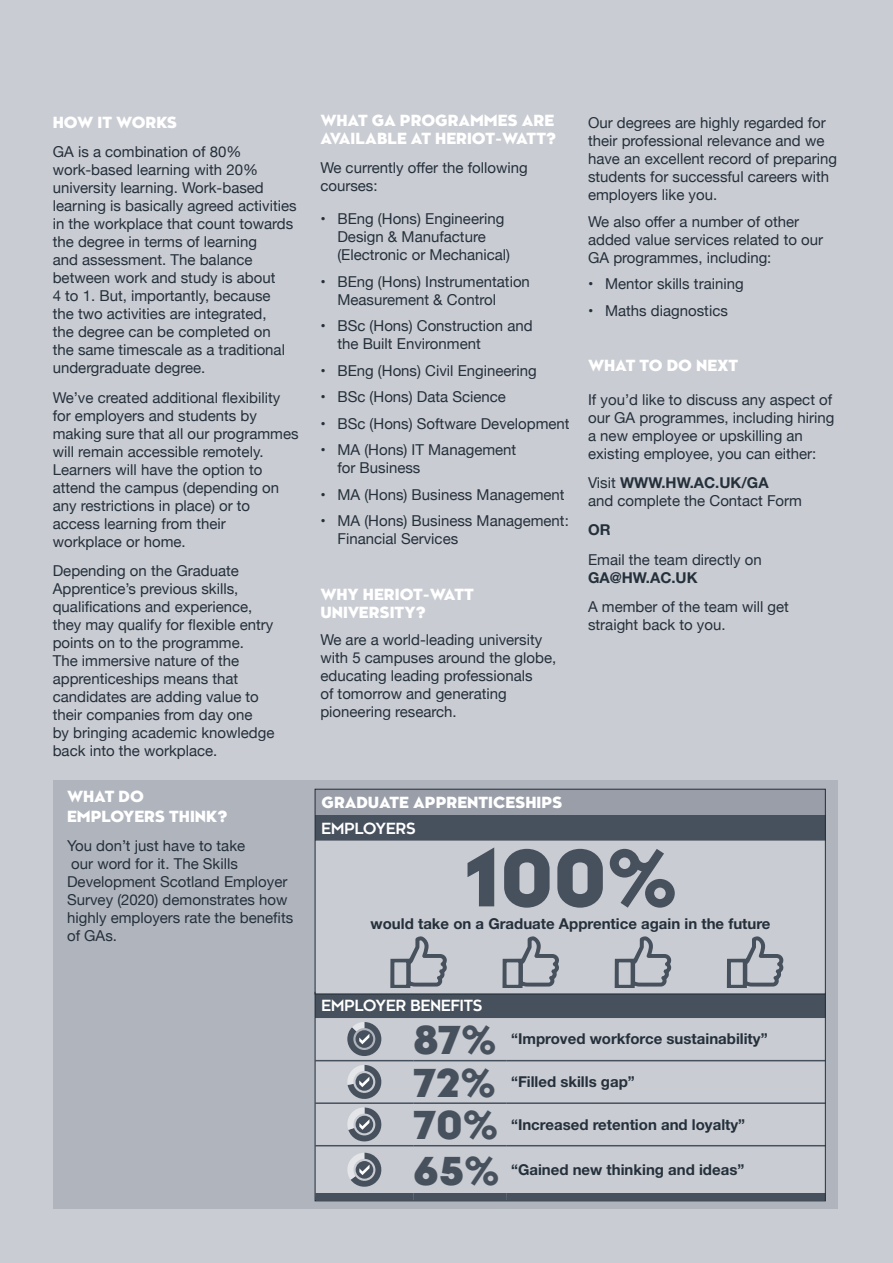
<style>
.page{position:relative;width:893px;height:1263px;background:#c9ccd2}
.page>*{position:absolute;margin:0;border:0;box-sizing:border-box;transform-origin:0 0}
.t1{font:800 75px "Kessel 105";color:#47515d}
.t2{font:800 37.5px "Kessel 105";letter-spacing:-.015em;color:#47515d}
.t3{font:15px/18px "Helvetica Neue";color:#25303b}
.t4{font:700 15px "Helvetica Neue LT Std";color:#25303b}
.t5{font:800 15px/18px "Kessel 105";color:#fff}
.t6{font:700 15px "Kessel 105";color:#fff}
.s1{font-family:"Helvetica Neue";font-weight:400}
</style>
<div class="page">
<div style="left:53px;top:780px;width:785px;height:429px;background:#b0b4bd"></div>
<div style="left:315px;top:993px;width:511px;height:25px;background:#47515d"></div>
<div style="left:317px;top:1018px;width:507px;height:175px;background:#c9ccd2"></div>
<hr style="left:315px;top:1060px;width:98px;height:1px;background:#47515d">
<hr style="left:413px;top:1060px;width:94px;height:1px;background:#47515d">
<hr style="left:507px;top:1060px;width:319px;height:1px;background:#47515d">
<hr style="left:315px;top:1102px;width:98px;height:2px;background:#47515d">
<hr style="left:413px;top:1102px;width:94px;height:2px;background:#47515d">
<hr style="left:507px;top:1102px;width:319px;height:2px;background:#47515d">
<hr style="left:315px;top:1145px;width:98px;height:1px;background:#47515d">
<hr style="left:413px;top:1145px;width:94px;height:1px;background:#47515d">
<hr style="left:507px;top:1145px;width:319px;height:1px;background:#47515d">
<div style="left:315px;top:1193px;width:98px;height:7px;background:#47515d"></div>
<div style="left:413px;top:1193px;width:94px;height:7px;background:#47515d"></div>
<div style="left:507px;top:1193px;width:319px;height:7px;background:#47515d"></div>
<svg style="left:347px;top:1022px;width:34px;height:34px"></svg>
<svg style="left:347px;top:1065px;width:36px;height:35px"></svg>
<svg style="left:347px;top:1107px;width:36px;height:36px"></svg>
<svg style="left:347px;top:1153px;width:37px;height:36px"></svg>
<div style="left:315px;top:789px;width:511px;height:26px;background:#999ea8"></div>
<div style="left:315px;top:815px;width:511px;height:25px;background:#47515d"></div>
<div style="left:317px;top:840px;width:507px;height:152px;background:#c9ccd2"></div>
<div style="left:315px;top:789px;width:511px;height:205px;border:1px solid #25303b"></div>
<svg style="left:353px;top:919px;width:95px;height:70px;background:#b8bcc3"></svg>
<svg style="left:689px;top:919px;width:96px;height:70px;background:#b8bcc3"></svg>
<svg style="left:577px;top:919px;width:96px;height:70px;background:#b8bcc3"></svg>
<svg style="left:465px;top:919px;width:95px;height:70px;background:#b8bcc3"></svg>
<p class="t5" style="left:53px;top:114px;width:126px">HOW IT WORKS</p>
<p class="t3" style="left:53px;top:144px;width:245px">GA is a combination of 80% work-based learning with 20% university learning. Work-based learning is basically agreed activities in the workplace that count towards the degree in terms of learning<br>and assessment. The balance between work and study is about<br>4 to 1. But, importantly, because<br>the two activities are integrated,<br>the degree can be completed on<br>the same timescale as a traditional undergraduate degree.</p>
<p class="t3" style="left:53px;top:389px;width:247px">We’ve created additional flexibility for employers and students by making sure that all our programmes will remain accessible remotely.<br>Learners will have the option to attend the campus (depending on any restrictions in place) or to access learning from their workplace or home.</p>
<p class="t3" style="left:53px;top:562px;width:223px">Depending on the Graduate<br>Apprentice’s previous skills, qualifications and experience, they may qualify for flexible entry points on to the programme.<br>The immersive nature of the apprenticeships means that candidates are adding value to their companies from day one<br>by bringing academic knowledge back into the workplace.</p>
<p class="t5" style="left:67px;top:787px;width:162px;line-height:19.8px">WHAT DO<br>EMPLOYERS THINK?</p>
<p class="t3" style="left:67px;top:838px;width:228px">You don’t just have to take<br>our word for it. The Skills<br>Development Scotland Employer<br>Survey (2020) demonstrates how highly employers rate the benefits of GAs.</p>
<p class="t5" style="left:320px;top:111px;width:237px">WHAT GA PROGRAMMES ARE<br>AVAILABLE AT HERIOT-WATT?</p>
<p class="t3" style="left:320px;top:159px;width:209px">We currently offer the following courses:</p>
<p class="t3" style="left:337px;top:211px;width:174px;text-indent:-17px">• BEng (Hons) Engineering<br>Design &amp; Manufacture (Electronic or Mechanical)</p>
<p class="t3" style="left:337px;top:273px;width:194px;text-indent:-17px">• BEng (Hons) Instrumentation<br>Measurement &amp; Control</p>
<p class="t3" style="left:337px;top:318px;width:197px;text-indent:-17px">• BSc (Hons) Construction and the Built Environment</p>
<p class="t3" style="left:320px;top:362px;width:218px">• BEng (Hons) Civil Engineering</p>
<p class="t3" style="left:320px;top:389px;width:187px">• BSc (Hons) Data Science</p>
<p class="t3" style="left:320px;top:415px;width:251px">• BSc (Hons) Software Development</p>
<p class="t3" style="left:337px;top:442px;width:180px;text-indent:-17px">• MA (Hons) IT Management for Business</p>
<p class="t3" style="left:320px;top:486px;width:246px">• MA (Hons) Business Management</p>
<p class="t3" style="left:337px;top:513px;width:233px;text-indent:-17px">• MA (Hons) Business Management:<br>Financial Services</p>
<p class="t5" style="left:320px;top:586px;width:155px">WHY HERIOT-WATT<br>UNIVERSITY?</p>
<p class="t3" style="left:320px;top:631px;width:237px">We are a world-leading university with 5 campuses around the globe, educating leading professionals<br>of tomorrow and generating pioneering research.</p>
<p class="t3" style="left:588px;top:115px;width:250px">Our degrees are highly regarded for their professional relevance and we have an excellent record of preparing students for successful careers with employers like you.</p>
<p class="t3" style="left:588px;top:213px;width:237px">We also offer a number of other added value services related to our<br>GA programmes, including:</p>
<p class="t3" style="left:588px;top:276px;width:157px">• Mentor skills training</p>
<p class="t3" style="left:588px;top:302px;width:141px">• Maths diagnostics</p>
<p class="t5" style="left:588px;top:357px;width:152px">WHAT TO DO NEXT</p>
<p class="t3" style="left:588px;top:391px;width:248px">If you’d like to discuss any aspect of our GA programmes, including hiring a new employee or upskilling an existing employee, you can either:</p>
<p class="t4" style="left:588px;top:473px;width:182px"><span class="s1">Visit</span> WWW.HW.AC.UK/GA</p>
<p class="t3" style="left:588px;top:493px;width:215px">and complete the Contact Form</p>
<p class="t4" style="left:588px;top:521px;width:24px">OR</p>
<p class="t3" style="left:588px;top:551px;width:175px">Email the team directly on</p>
<p class="t4" style="left:588px;top:568px;width:111px">GA@HW.AC.UK</p>
<p class="t3" style="left:588px;top:598px;width:202px">A member of the team will get straight back to you.</p>
<p class="t5" style="left:321px;top:794px;width:243px">GRADUATE APPRENTICESHIPS</p>
<p class="t6" style="left:321px;top:820px;width:96px">EMPLOYERS</p>
<h1 class="t1" style="left:463px;top:833px;width:216px">100%</h1>
<p class="t4" style="left:371px;top:914px;width:401px">would take on a Graduate Apprentice again in the future</p>
<p class="t6" style="left:321px;top:997px;width:162px">EMPLOYER BENEFITS</p>
<h2 class="t2" style="left:413px;top:1017px;width:85px">87%</h2>
<p class="t4" style="left:511px;top:1030px;width:258px">“Improved workforce sustainability”</p>
<h2 class="t2" style="left:413px;top:1060px;width:84px">72%</h2>
<p class="t4" style="left:511px;top:1073px;width:125px">“Filled skills gap”</p>
<h2 class="t2" style="left:413px;top:1103px;width:87px">70%</h2>
<p class="t4" style="left:511px;top:1115px;width:236px">“Increased retention and loyalty”</p>
<h2 class="t2" style="left:413px;top:1148px;width:88px">65%</h2>
<p class="t4" style="left:511px;top:1160px;width:235px">“Gained new thinking and ideas”</p>
</div>
